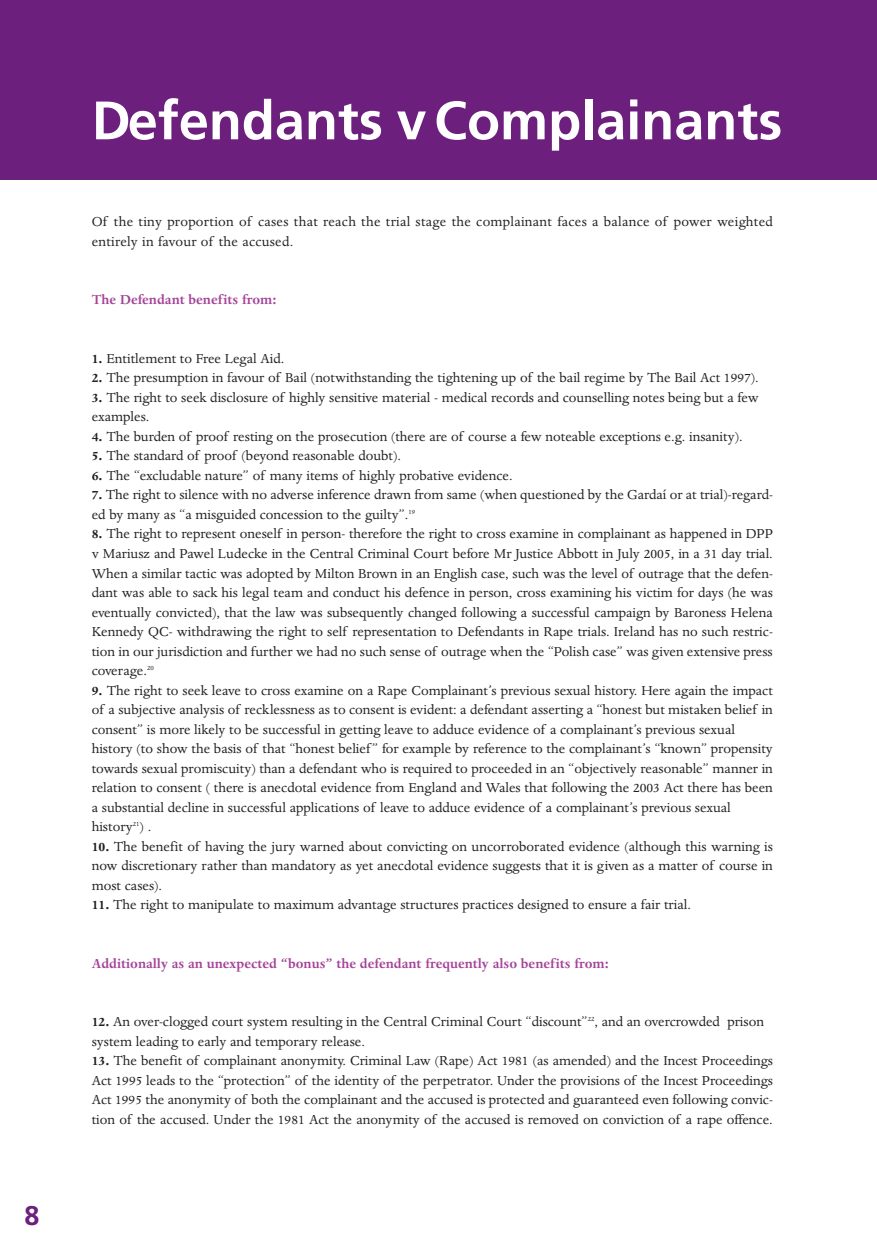
<style>
.page{position:relative;width:877px;height:1257px;background:#fff}
.page>*{position:absolute;margin:0;border:0;box-sizing:border-box;transform-origin:0 0}
.t1{font:700 54px "Frutiger";color:#fff}
.t2{font:700 27px "Frutiger";color:#6c1f7d}
.t3{font:15px/19.5px "Dante";color:#231f20}
.t4{font:15px/19.5px "Dante";letter-spacing:.02em;color:#231f20}
.t5{font:700 15px "Dante";color:#a54499}
.s1{font-weight:700}
</style>
<div class="page">
<div style="left:0;top:0;width:876px;height:180px;background:#6c1f7d"></div>
<h2 class="t2" style="left:25px;top:1204px;width:17px">8</h2>
<h1 class="t1" style="left:92px;top:99px;width:691px">Defendants vComplainants</h1>
<p class="t4" style="left:92px;top:213px;width:682px">Of the tiny proportion of cases that reach the trial stage the complainant faces a balance of power weighted entirely in favour of the accused.</p>
<p class="t5" style="left:92px;top:294px;width:186px">The Defendant benefits from:</p>
<p class="t3" style="left:92px;top:350px;width:194px"><span class="s1">1.</span> Entitlement to Free Legal Aid.</p>
<p class="t3" style="left:92px;top:369px;width:668px"><span class="s1">2.</span> The presumption in favour of Bail (notwithstanding the tightening up of the bail regime by The Bail Act 1997).</p>
<p class="t3" style="left:92px;top:389px;width:668px"><span class="s1">3.</span> The right to seek disclosure of highly sensitive material - medical records and counselling notes being but a few examples.</p>
<p class="t3" style="left:92px;top:428px;width:652px"><span class="s1">4.</span> The burden of proof resting on the prosecution (there are of course a few noteable exceptions e.g. insanity).</p>
<p class="t3" style="left:92px;top:447px;width:311px"><span class="s1">5.</span> The standard of proof (beyond reasonable doubt).</p>
<p class="t3" style="left:92px;top:467px;width:422px"><span class="s1">6.</span> The “excludable nature” of many items of highly probative evidence.</p>
<p class="t3" style="left:92px;top:486px;width:682px"><span class="s1">7.</span> The right to silence with no adverse inference drawn from same (when questioned by the Gardaí or at trial)-regard&shy;ed by many as “a misguided concession to the guilty”.<sup>19</sup></p>
<p class="t3" style="left:92px;top:525px;width:682px;text-align:justify"><span class="s1">8.</span> The right to represent oneself in person- therefore the right to cross examine in complainant as happened in DPP v Mariusz and Pawel Ludecke in the Central Criminal Court before Mr Justice Abbott in July 2005, in a 31 day trial.<br>When a similar tactic was adopted by Milton Brown in an English case, such was the level of outrage that the defen&shy;dant was able to sack his legal team and conduct his defence in person, cross examining his victim for days (he was eventually convicted), that the law was subsequently changed following a successful campaign by Baroness Helena Kennedy QC- withdrawing the right to self representation to Defendants in Rape trials. Ireland has no such restric&shy;tion in our jurisdiction and further we had no such sense of outrage when the “Polish case” was given extensive press coverage.<sup>20</sup></p>
<p class="t3" style="left:92px;top:681px;width:682px"><span class="s1">9.</span> The right to seek leave to cross examine on a Rape Complainant’s previous sexual history. Here again the impact of a subjective analysis of recklessness as to consent is evident: a defendant asserting a “honest but mistaken belief in consent” is more likely to be successful in getting leave to adduce evidence of a complainant’s previous sexual history (to show the basis of that “honest belief ” for example by reference to the complainant’s “known” propensity towards sexual promiscuity) than a defendant who is required to proceeded in an “objectively reasonable” manner in relation to consent ( there is anecdotal evidence from England and Wales that following the 2003 Act there has been a substantial decline in successful applications of leave to adduce evidence of a complainant’s previous sexual history<sup>21</sup>) .</p>
<p class="t3" style="left:92px;top:837px;width:682px;text-align:justify"><span class="s1">10.</span> The benefit of having the jury warned about convicting on uncorroborated evidence (although this warning is now discretionary rather than mandatory as yet anecdotal evidence suggests that it is given as a matter of course in most cases).</p>
<p class="t3" style="left:92px;top:896px;width:600px"><span class="s1">11.</span> The right to manipulate to maximum advantage structures practices designed to ensure a fair trial.</p>
<p class="t5" style="left:92px;top:957px;width:518px">Additionally as an unexpected “bonus” the defendant frequently also benefits from:</p>
<p class="t3" style="left:92px;top:1013px;width:673px"><span class="s1">12.</span> An over-clogged court system resulting in the Central Criminal Court “discount”<sup>22</sup>, and an overcrowded prison system leading to early and temporary release.</p>
<p class="t3" style="left:92px;top:1052px;width:682px;text-align:justify"><span class="s1">13.</span> The benefit of complainant anonymity. Criminal Law (Rape) Act 1981 (as amended) and the Incest Proceedings Act 1995 leads to the “protection” of the identity of the perpetrator. Under the provisions of the Incest Proceedings Act 1995 the anonymity of both the complainant and the accused is protected and guaranteed even following convic&shy;tion of the accused. Under the 1981 Act the anonymity of the accused is removed on conviction of a rape offence.</p>
</div>
